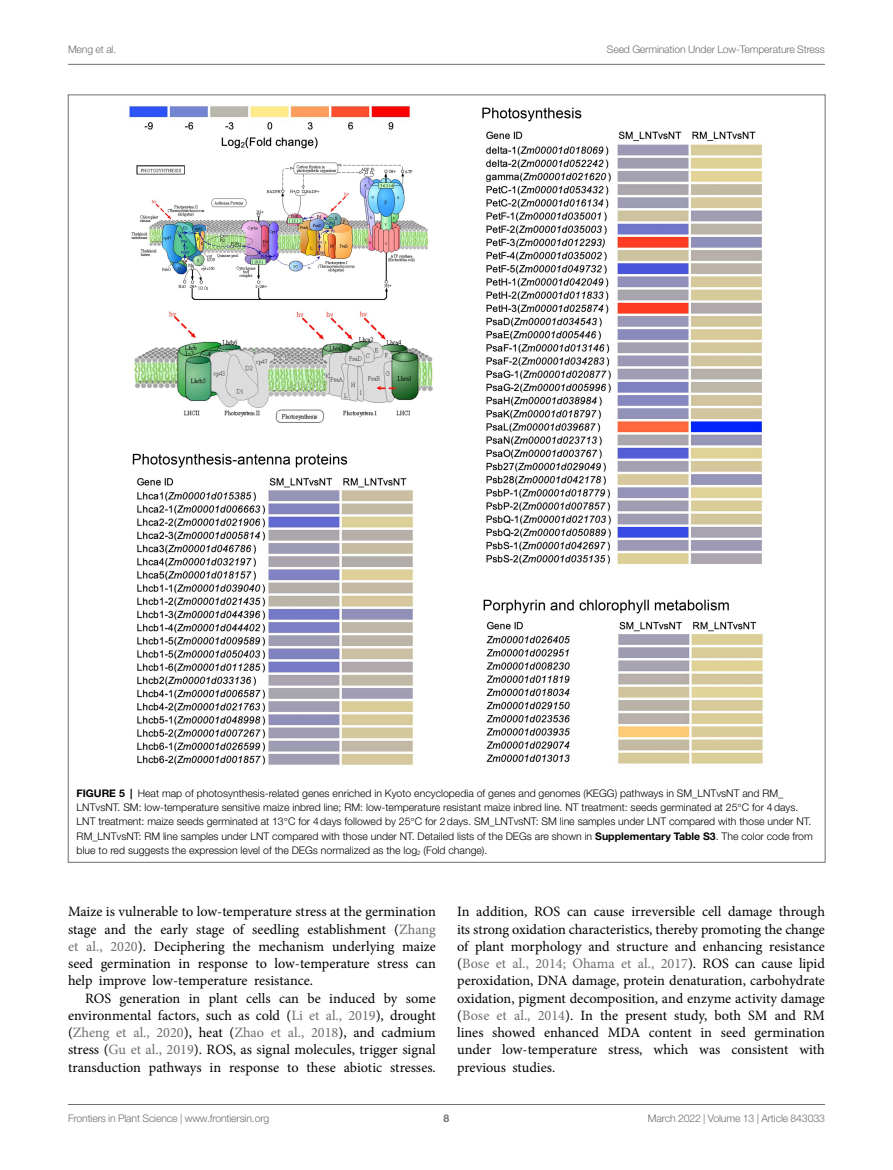
<style>
.page{position:relative;width:893px;height:1170px;background:#fff}
.page>*{position:absolute;margin:0;border:0;box-sizing:border-box;transform-origin:0 0}
.TEXT{font:14.25px/17.2px "Minion Pro";color:#000;text-align:justify}
.TEXT_FLUSH{font:14.25px/17.2px "Minion Pro";letter-spacing:-.005em;color:#000;text-align:justify}
.FIG_LEG{font:300 10.5px/14.2px "Helvetica Neue LT Std";color:#000}
.t1{font:300 10.5px "Helvetica Neue LT Std";letter-spacing:-.015em;color:#6d6e71}
.t2{font:700 10.5px "Helvetica Neue LT Std";color:#6d6e71}
.s1{font-weight:700}
.s2{font-family:"STIX General";font-weight:400}
.s3{color:#6d6e71}
</style>
<div class="page">
<hr style="left:68px;top:64px;width:757px;height:1px;background:#6d6e71">
<hr style="left:68px;top:1104px;width:757px;height:1px;background:#6d6e71">
<img style="left:128px;top:106px;width:635px;height:659px">
<p class="t1" style="left:68px;top:42px;width:50px">Meng et al.</p>
<p class="t1" style="left:607px;top:42px;width:219px">Seed Germination Under Low-Temperature Stress</p>
<p class="FIG_LEG" style="left:77px;top:785px;width:738px"><span class="s1">FIGURE 5 |</span> Heat map of photosynthesis-related genes enriched in Kyoto encyclopedia of genes and genomes (KEGG) pathways in SM_LNTvsNT and RM_ LNTvsNT. SM: low-temperature sensitive maize inbred line; RM: low-temperature resistant maize inbred line. NT treatment: seeds germinated at 25<span class="s2">°</span>C for 4days.<br>LNT treatment: maize seeds germinated at 13<span class="s2">°</span>C for 4days followed by 25<span class="s2">°</span>C for 2days. SM_LNTvsNT: SM line samples under LNT compared with those under NT.<br>RM_LNTvsNT: RM line samples under LNT compared with those under NT. Detailed lists of the DEGs are shown in <span class="s1">Supplementary Table S3</span>. The color code from blue to red suggests the expression level of the DEGs normalized as the log<sub>2</sub> (Fold change).</p>
<p class="TEXT_FLUSH" style="left:68px;top:903px;width:369px">Maize is vulnerable to low-temperature stress at the germination stage and the early stage of seedling establishment (<span class="s3">Zhang et al., 2020</span>). Deciphering the mechanism underlying maize seed germination in response to low-temperature stress can help improve low-temperature resistance.</p>
<p class="TEXT" style="left:68px;top:989px;width:369px;text-indent:17px">ROS generation in plant cells can be induced by some environmental factors, such as cold (<span class="s3">Li et al., 2019</span>), drought (<span class="s3">Zheng et al., 2020</span>), heat (<span class="s3">Zhao et al., 2018</span>), and cadmium stress (<span class="s3">Gu et al., 2019</span>). ROS, as signal molecules, trigger signal transduction pathways in response to these abiotic stresses.</p>
<p class="TEXT" style="left:457px;top:903px;width:369px">In addition, ROS can cause irreversible cell damage through its strong oxidation characteristics, thereby promoting the change of plant morphology and structure and enhancing resistance (<span class="s3">Bose et al., 2014; Ohama et al., 2017</span>). ROS can cause lipid peroxidation, DNA damage, protein denaturation, carbohydrate oxidation, pigment decomposition, and enzyme activity damage (<span class="s3">Bose et al., 2014</span>). In the present study, both SM and RM lines showed enhanced MDA content in seed germination under low-temperature stress, which was consistent with previous studies.</p>
<p class="t1" style="left:68px;top:1111px;width:203px">Frontiers in Plant Science | www.frontiersin.org</p>
<p class="t2" style="left:444px;top:1111px;width:7px">8</p>
<p class="t1" style="left:648px;top:1111px;width:178px">March 2022 | Volume 13 | Article 843033</p>
</div>
